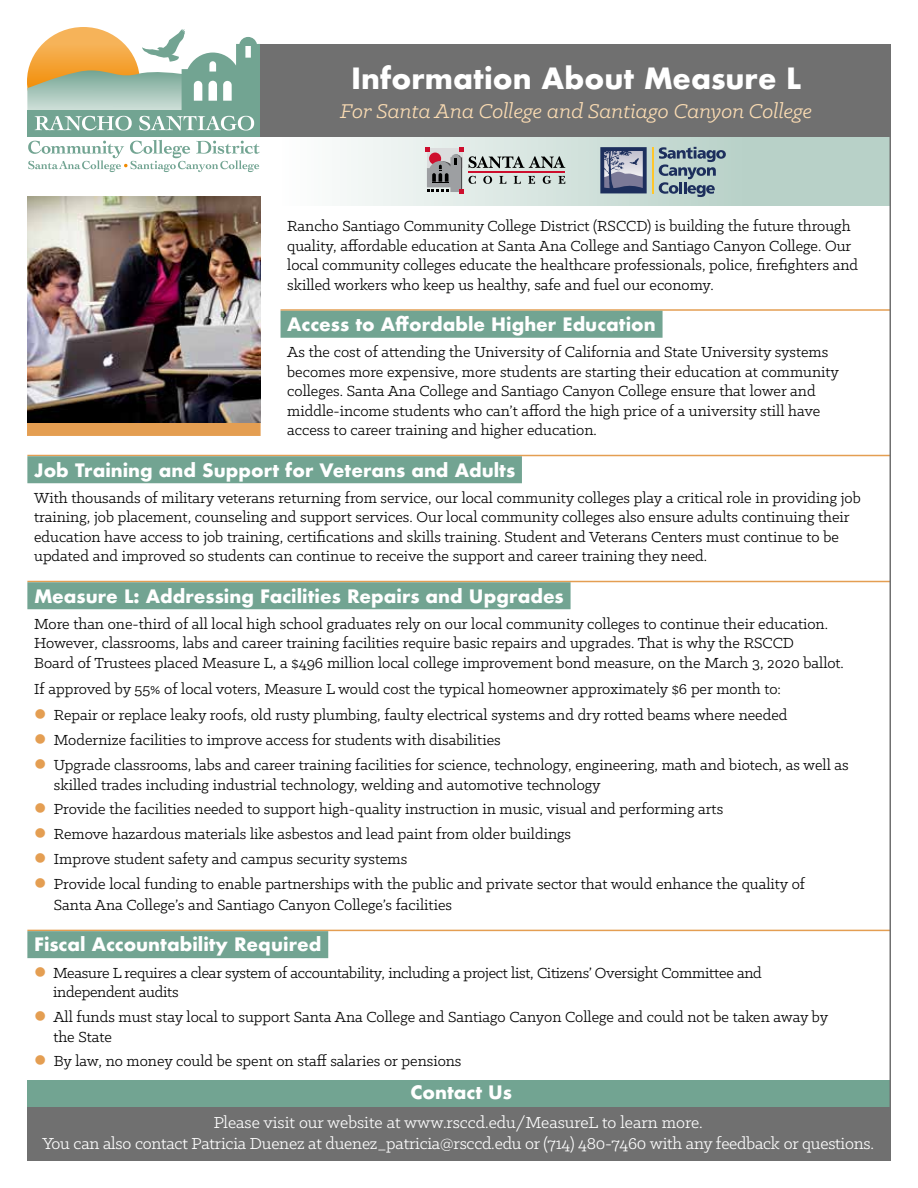
<style>
.page{position:relative;width:918px;height:1188px;background:#fff}
.page>*{position:absolute;margin:0;border:0;box-sizing:border-box;transform-origin:0 0}
.t1{font:700 28.5px "Futura";color:#fff}
.t2{font:italic 22.5px "Klinic Slab";color:#fbdcb3}
.t3{font:700 18px "Futura";color:#fff}
.t4{font:18px/21px "Klinic Slab";letter-spacing:-.01em;color:#fff;text-align:center}
.t5{font:16.5px/19.5px "Klinic Slab";color:#000}
.s1{color:#e49e52}
</style>
<div class="page">
<hr style="left:281px;top:309px;width:609px;height:2px;background:#e49e52">
<div style="left:281px;top:311px;width:382px;height:27px;background:#72a492"></div>
<hr style="left:27px;top:455px;width:863px;height:1px;background:#e49e52">
<div style="left:27px;top:456px;width:495px;height:27px;background:#72a492"></div>
<hr style="left:27px;top:581px;width:863px;height:1px;background:#e49e52">
<div style="left:27px;top:582px;width:544px;height:27px;background:#72a492"></div>
<hr style="left:27px;top:930px;width:863px;height:1px;background:#e49e52">
<div style="left:27px;top:931px;width:301px;height:27px;background:#72a492"></div>
<div style="left:27px;top:1080px;width:864px;height:81px;background:#707070"></div>
<div style="left:27px;top:1080px;width:864px;height:27px;background:#72a492"></div>
<div style="left:260px;top:135px;width:631px;height:70px;background:linear-gradient(to right,#fdfefd,#aac8bd)"></div>
<hr style="left:890px;top:59px;width:1px;height:1099px;background:#707070">
<div style="left:27px;top:210px;width:233px;height:226px;background:#e49e52"></div>
<img style="left:27px;top:196px;width:233px;height:227px">
<svg style="left:27px;top:27px;width:233px;height:145px"></svg>
<div style="left:260px;top:44px;width:631px;height:92px;background:#707070"></div>
<svg style="left:425px;top:147px;width:140px;height:47px;background:#b9b7b6"></svg>
<hr style="left:652px;top:147px;width:2px;height:46px;background:#ffc629">
<svg style="left:659px;top:147px;width:67px;height:50px;background:#8ba0a9"></svg>
<svg style="left:600px;top:147px;width:47px;height:46px;background:#707895"></svg>
<h1 class="t1" style="left:351px;top:58px;width:452px">Information About Measure L</h1>
<h2 class="t2" style="left:340px;top:97px;width:473px">For Santa Ana College and Santiago Canyon College</h2>
<p class="t5" style="left:287px;top:216px;width:572px">Rancho Santiago Community College District (RSCCD) is building the future through quality, affordable education at Santa Ana College and Santiago Canyon College. Our local community colleges educate the healthcare professionals, police, firefighters and skilled workers who keep us healthy, safe and fuel our economy.</p>
<p class="t3" style="left:287px;top:311px;width:370px">Access to Affordable Higher Education</p>
<p class="t5" style="left:287px;top:342px;width:553px">As the cost of attending the University of California and State University systems becomes more expensive, more students are starting their education at community colleges. Santa Ana College and Santiago Canyon College ensure that lower and middle-income students who can’t afford the high price of a university still have access to career training and higher education.</p>
<p class="t3" style="left:34px;top:457px;width:483px">Job Training and Support for Veterans and Adults</p>
<p class="t5" style="left:34px;top:487px;width:828px">With thousands of military veterans returning from service, our local community colleges play a critical role in providing job training, job placement, counseling and support services. Our local community colleges also ensure adults continuing their education have access to job training, certifications and skills training. Student and Veterans Centers must continue to be updated and improved so students can continue to receive the support and career training they need.</p>
<p class="t3" style="left:34px;top:583px;width:531px">Measure L: Addressing Facilities Repairs and Upgrades</p>
<p class="t5" style="left:34px;top:613px;width:811px">More than one-third of all local high school graduates rely on our local community colleges to continue their education.<br>However, classrooms, labs and career training facilities require basic repairs and upgrades. That is why the RSCCD<br>Board of Trustees placed Measure L, a $496 million local college improvement bond measure, on the March 3, 2020 ballot.</p>
<p class="t5" style="left:34px;top:679px;width:748px">If approved by 55% of local voters, Measure L would cost the typical homeowner approximately $6 per month to:</p>
<p class="t5" style="left:34px;top:705px;width:755px"><span class="s1">●</span> Repair or replace leaky roofs, old rusty plumbing, faulty electrical systems and dry rotted beams where needed</p>
<p class="t5" style="left:34px;top:730px;width:468px"><span class="s1">●</span> Modernize facilities to improve access for students with disabilities</p>
<p class="t5" style="left:54px;top:755px;width:796px;text-indent:-20px"><span class="s1">●</span> Upgrade classrooms, labs and career training facilities for science, technology, engineering, math and biotech, as well as skilled trades including industrial technology, welding and automotive technology</p>
<p class="t5" style="left:34px;top:799px;width:691px"><span class="s1">●</span> Provide the facilities needed to support high-quality instruction in music, visual and performing arts</p>
<p class="t5" style="left:34px;top:824px;width:538px"><span class="s1">●</span> Remove hazardous materials like asbestos and lead paint from older buildings</p>
<p class="t5" style="left:34px;top:849px;width:375px"><span class="s1">●</span> Improve student safety and campus security systems</p>
<p class="t5" style="left:54px;top:873px;width:753px;line-height:21px;text-indent:-20px"><span class="s1">●</span> Provide local funding to enable partnerships with the public and private sector that would enhance the quality of<br>Santa Ana College’s and Santiago Canyon College’s facilities</p>
<p class="t3" style="left:34px;top:932px;width:289px">Fiscal Accountability Required</p>
<p class="t5" style="left:53px;top:962px;width:710px;text-indent:-19px"><span class="s1">●</span> Measure L requires a clear system of accountability, including a project list, Citizens’ Oversight Committee and independent audits</p>
<p class="t5" style="left:53px;top:1007px;width:776px;text-indent:-19px"><span class="s1">●</span> All funds must stay local to support Santa Ana College and Santiago Canyon College and could not be taken away by the State</p>
<p class="t5" style="left:34px;top:1051px;width:429px"><span class="s1">●</span> By law, no money could be spent on staff salaries or pensions</p>
<p class="t3" style="left:410px;top:1080px;width:103px">Contact Us</p>
<p class="t4" style="left:42px;top:1112px;width:833px">Please visit our website at www.rsccd.edu/MeasureL to learn more.<br>You can also contact Patricia Duenez at duenez_patricia@rsccd.edu or (714) 480-7460 with any feedback or questions.</p>
</div>
